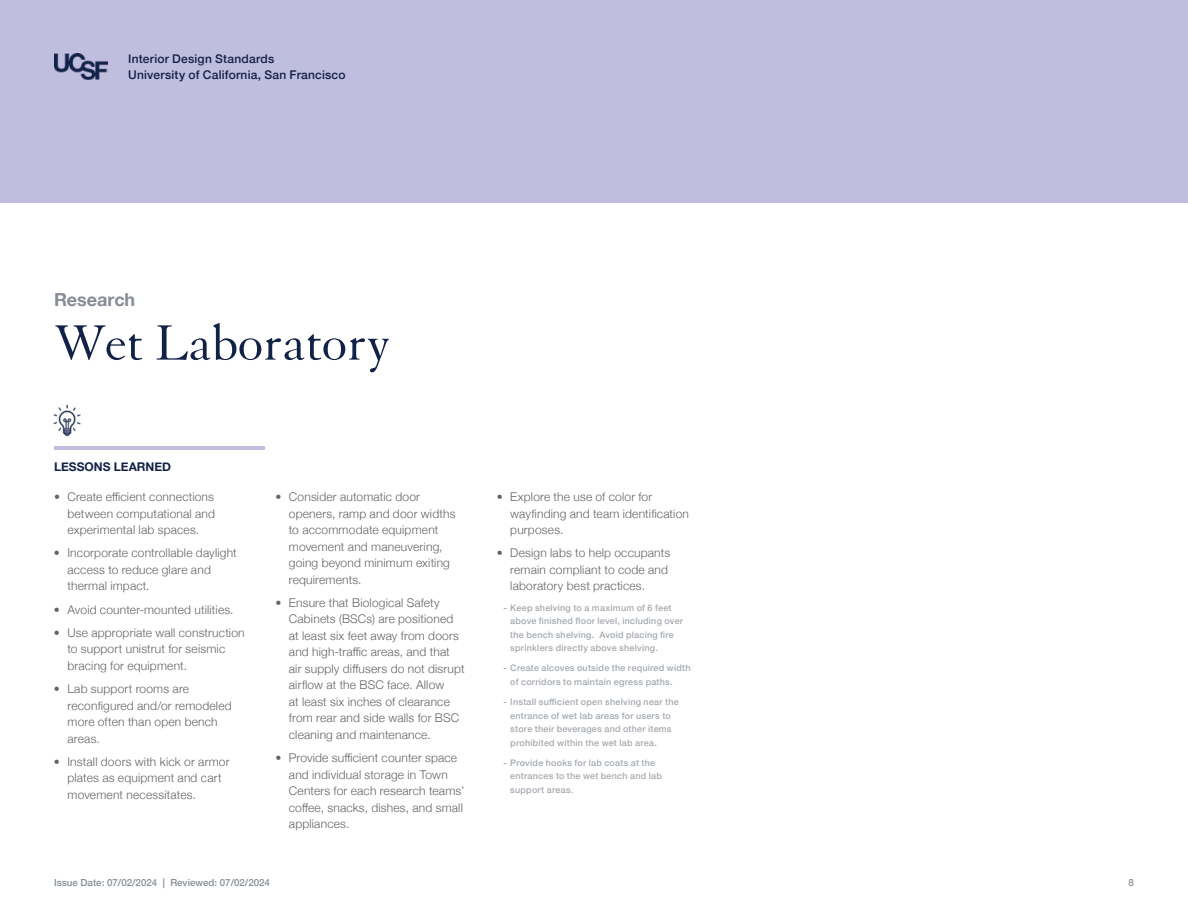
<style>
.page{position:relative;width:1188px;height:918px;background:#fff}
.page>*{position:absolute;margin:0;border:0;box-sizing:border-box;transform-origin:0 0}
.t1{font:54px "Granjon LT Std";color:#122147}
.t2{font:700 18px "Helvetica Neue";color:#878d96}
.t3{font:300 12px/16.5px "Helvetica Neue";letter-spacing:.015em;color:#636466}
.t4{font:500 12px/16.5px "Helvetica Neue";letter-spacing:.015em;color:#122147}
.t5{font:700 12px "Helvetica Neue";color:#122147}
.t6{font:500 9.75px "Helvetica Neue";color:#878d96}
.t7{font:500 9px/13.5px "Helvetica Neue";letter-spacing:.025em;color:#a5aab0}
</style>
<div class="page">
<div style="left:0;top:0;width:1188px;height:202px;background:#c0bedf"></div>
<img style="left:54px;top:54px;width:53px;height:25px">
<img style="left:53px;top:404px;width:28px;height:33px">
<hr style="left:54px;top:446px;width:211px;height:4px;background:#c0bedf">
<p class="t4" style="left:128px;top:49px;width:219px">Interior Design Standards<br>University of California, San Francisco</p>
<h1 class="t2" style="left:54px;top:285px;width:83px">Research</h1>
<h1 class="t1" style="left:54px;top:314px;width:338px">Wet Laboratory</h1>
<h2 class="t5" style="left:54px;top:457px;width:119px">LESSONS LEARNED</h2>
<p class="t3" style="left:68px;top:488px;width:149px;text-align:justify;text-indent:-14px">• Create efficient connections between computational and experimental lab spaces.</p>
<p class="t3" style="left:67px;top:544px;width:171px;text-indent:-14px">• Incorporate controllable daylight access to reduce glare and thermal impact.</p>
<p class="t3" style="left:54px;top:600px;width:181px">• Avoid counter-mounted utilities.</p>
<p class="t3" style="left:67px;top:623px;width:179px;text-indent:-14px">• Use appropriate wall construction to support unistrut for seismic bracing for equipment.</p>
<p class="t3" style="left:67px;top:680px;width:166px;text-indent:-14px">• Lab support rooms are reconfigured and/or remodeled more often than open bench areas.</p>
<p class="t3" style="left:67px;top:752px;width:164px;text-indent:-14px">• Install doors with kick or armor plates as equipment and cart movement necessitates.</p>
<p class="t3" style="left:289px;top:488px;width:168px;text-indent:-14px">• Consider automatic door openers, ramp and door widths to accommodate equipment movement and maneuvering, going beyond minimum exiting requirements.</p>
<p class="t3" style="left:289px;top:593px;width:177px;text-indent:-14px">• Ensure that Biological Safety<br>Cabinets (BSCs) are positioned at least six feet away from doors and high-traffic areas, and that air supply diffusers do not disrupt airflow at the BSC face. Allow<br>at least six inches of clearance from rear and side walls for BSC cleaning and maintenance.</p>
<p class="t3" style="left:289px;top:749px;width:177px;text-indent:-14px">• Provide sufficient counter space and individual storage in Town<br>Centers for each research teams’ coffee, snacks, dishes, and small appliances.</p>
<p class="t6" style="left:54px;top:874px;width:218px">Issue Date: 07/02/2024 | Reviewed: 07/02/2024</p>
<p class="t3" style="left:510px;top:488px;width:180px;text-indent:-14px">• Explore the use of color for wayfinding and team identification purposes.</p>
<p class="t3" style="left:510px;top:544px;width:161px;text-indent:-14px">• Design labs to help occupants remain compliant to code and laboratory best practices.</p>
<p class="t7" style="left:510px;top:600px;width:174px;text-indent:-7px">- Keep shelving to a maximum of 6 feet above finished floor level, including over the bench shelving. Avoid placing fire sprinklers directly above shelving.</p>
<p class="t7" style="left:510px;top:661px;width:182px;text-indent:-7px">- Create alcoves outside the required width of corridors to maintain egress paths.</p>
<p class="t7" style="left:510px;top:694px;width:170px;text-indent:-7px">- Install sufficient open shelving near the entrance of wet lab areas for users to store their beverages and other items prohibited within the wet lab area.</p>
<p class="t7" style="left:510px;top:755px;width:153px;text-indent:-7px">- Provide hooks for lab coats at the entrances to the wet bench and lab support areas.</p>
<p class="t6" style="left:1129px;top:874px;width:7px">8</p>
</div>
